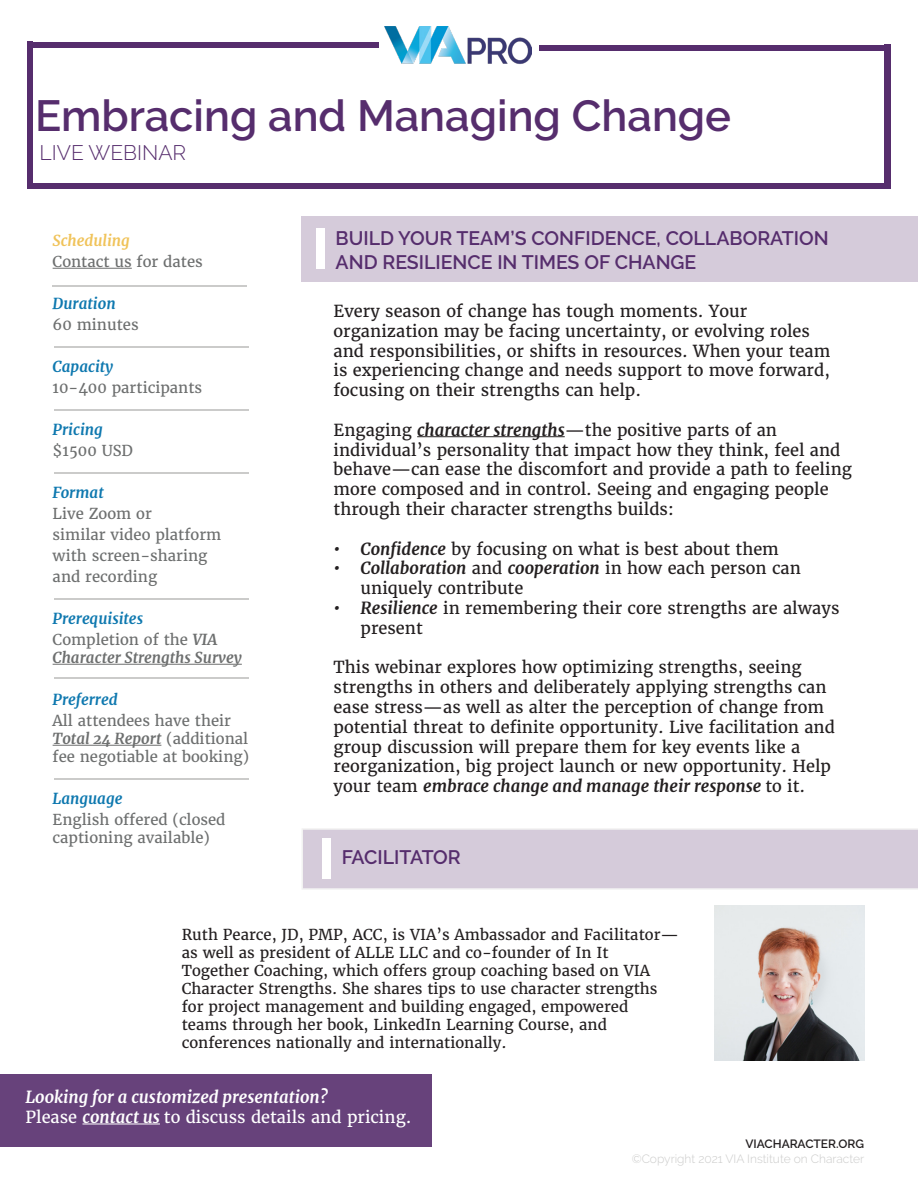
<style>
.page{position:relative;width:918px;height:1188px;background:#fff}
.page>*{position:absolute;margin:0;border:0;box-sizing:border-box;transform-origin:0 0}
.t1{font:600 43.5px "Raleway";color:#562d6d}
.t2{font:300 21px "Raleway";color:#562d6d}
.t3{font:600 19.5px/23.4px "Raleway";color:#562d6d}
.t4{font:16.5px/19.8px "Merriweather";color:#231f20}
.t5{font:16.5px "Merriweather";color:#fff}
.t6{font:italic 700 16.5px "Merriweather";color:#fff}
.t7{font:15px/18px "Merriweather";color:#231f20}
.t8{font:15px/18px "Merriweather";color:#6d6f6f}
.t9{font:italic 700 15px "Merriweather";color:#0e78af}
.t10{font:italic 700 15px/18px "Merriweather";color:#6d6f6f}
.t11{font:italic 700 15px "Merriweather";color:#f0c35a}
.t12{font:300 12px "Raleway";color:#cbcbca}
.t13{font:600 12px "Raleway";color:#231f20}
.s1{font-weight:400;font-style:normal}
.s2{font-weight:700;font-style:italic}
</style>
<div class="page">
<div style="left:0;top:1075px;width:432px;height:72px;background:#67427b"></div>
<hr style="left:82px;top:1124px;width:78px;height:1px;background:#fff">
<img style="left:715px;top:905px;width:149px;height:156px">
<hr style="left:417px;top:436px;width:148px;height:1px;background:#231f20">
<hr style="left:53px;top:268px;width:79px;height:1px;background:#6d6f6f">
<hr style="left:53px;top:664px;width:189px;height:1px;background:#6d6f6f">
<hr style="left:53px;top:745px;width:108px;height:1px;background:#6d6f6f">
<hr style="left:54px;top:778px;width:195px;height:2px;background:#cbcbca">
<div style="left:302px;top:217px;width:616px;height:65px;background:#d5cbda"></div>
<div style="left:316px;top:229px;width:8px;height:40px;background:#fff"></div>
<div style="left:302px;top:828px;width:616px;height:61px;background:#d5cbda"></div>
<div style="left:322px;top:839px;width:8px;height:40px;background:#fff"></div>
<img style="left:384px;top:26px;width:148px;height:38px">
<div style="left:884px;top:45px;width:7px;height:144px;background:#562d6d"></div>
<div style="left:27px;top:42px;width:6px;height:147px;background:#562d6d"></div>
<div style="left:539px;top:45px;width:351px;height:5px;background:#562d6d"></div>
<div style="left:28px;top:42px;width:351px;height:6px;background:#562d6d"></div>
<div style="left:27px;top:183px;width:863px;height:6px;background:#562d6d"></div>
<hr style="left:54px;top:677px;width:195px;height:2px;background:#cbcbca">
<hr style="left:54px;top:598px;width:195px;height:1px;background:#cbcbca">
<hr style="left:54px;top:472px;width:195px;height:1px;background:#cbcbca">
<hr style="left:54px;top:409px;width:195px;height:1px;background:#cbcbca">
<hr style="left:54px;top:346px;width:195px;height:1px;background:#cbcbca">
<hr style="left:53px;top:285px;width:194px;height:1px;background:#cbcbca">
<p class="t1" style="left:35px;top:90px;width:698px">Embracing and Managing Change</p>
<p class="t2" style="left:40px;top:141px;width:148px">LIVE WEBINAR</p>
<p class="t11" style="left:53px;top:232px;width:79px">Scheduling</p>
<p class="t8" style="left:53px;top:253px;width:152px">Contact us for dates</p>
<p class="t9" style="left:53px;top:295px;width:65px">Duration</p>
<p class="t8" style="left:53px;top:316px;width:88px">60 minutes</p>
<p class="t9" style="left:53px;top:358px;width:62px">Capacity</p>
<p class="t8" style="left:53px;top:379px;width:151px">10-400 participants</p>
<p class="t9" style="left:53px;top:421px;width:52px">Pricing</p>
<p class="t8" style="left:53px;top:442px;width:82px">$1500 USD</p>
<p class="t9" style="left:53px;top:484px;width:53px">Format</p>
<p class="t8" style="left:53px;top:505px;width:101px">Live Zoom or</p>
<p class="t8" style="left:53px;top:526px;width:170px">similar video platform</p>
<p class="t8" style="left:53px;top:547px;width:156px">with screen-sharing</p>
<p class="t8" style="left:53px;top:568px;width:106px">and recording</p>
<p class="t9" style="left:53px;top:610px;width:92px">Prerequisites</p>
<p class="t10" style="left:53px;top:631px;width:191px"><span class="s1">Completion of the</span> VIA<br>Character Strengths Survey</p>
<p class="t9" style="left:53px;top:691px;width:67px">Preferred</p>
<p class="t8" style="left:53px;top:712px;width:198px">All attendees have their<br><span class="s2">Total 24 Report</span> (additional fee negotiable at booking)</p>
<p class="t9" style="left:53px;top:790px;width:71px">Language</p>
<p class="t8" style="left:53px;top:811px;width:174px">English offered (closed captioning available)</p>
<p class="t3" style="left:336px;top:227px;width:495px">BUILD YOUR TEAM’S CONFIDENCE, COLLABORATION<br>AND RESILIENCE IN TIMES OF CHANGE</p>
<p class="t4" style="left:334px;top:301px;width:498px">Every season of change has tough moments. Your organization may be facing uncertainty, or evolving roles and responsibilities, or shifts in resources. When your team is experiencing change and needs support to move forward, focusing on their strengths can help.</p>
<p class="t4" style="left:334px;top:420px;width:520px">Engaging <span class="s2">character strengths</span>—the positive parts of an individual’s personality that impact how they think, feel and behave—can ease the discomfort and provide a path to feeling more composed and in control. Seeing and engaging people through their character strengths builds:</p>
<p class="t4" style="left:334px;top:539px;width:447px"><span class="s2">• Confidence</span> by focusing on what is best about them</p>
<p class="t4" style="left:361px;top:559px;width:442px;text-indent:-27px"><span class="s2">• Collaboration</span> and <span class="s2">cooperation</span> in how each person can uniquely contribute</p>
<p class="t4" style="left:361px;top:598px;width:480px;text-indent:-27px"><span class="s2">• Resilience</span> in remembering their core strengths are always present</p>
<p class="t4" style="left:334px;top:658px;width:503px">This webinar explores how optimizing strengths, seeing strengths in others and deliberately applying strengths can ease stress—as well as alter the perception of change from potential threat to definite opportunity. Live facilitation and group discussion will prepare them for key events like a reorganization, big project launch or new opportunity. Help your team <span class="s2">embrace change and manage their response</span> to it.</p>
<p class="t3" style="left:342px;top:846px;width:121px">FACILITATOR</p>
<p class="t7" style="left:182px;top:925px;width:499px">Ruth Pearce, JD, PMP, ACC, is VIA’s Ambassador and Facilitator— as well as president of ALLE LLC and co-founder of In It Together Coaching, which offers group coaching based on VIA Character Strengths. She shares tips to use character strengths for project management and building engaged, empowered<br>teams through her book, LinkedIn Learning Course, and conferences nationally and internationally.</p>
<p class="t6" style="left:26px;top:1087px;width:304px">Looking for a customized presentation?</p>
<p class="t5" style="left:26px;top:1107px;width:388px">Please <span class="s2">contact us</span> to discuss details and pricing.</p>
<p class="t13" style="left:745px;top:1137px;width:120px">VIACHARACTER.ORG</p>
<p class="t12" style="left:632px;top:1152px;width:234px">©Copyright 2021 VIA Institute on Character</p>
</div>
